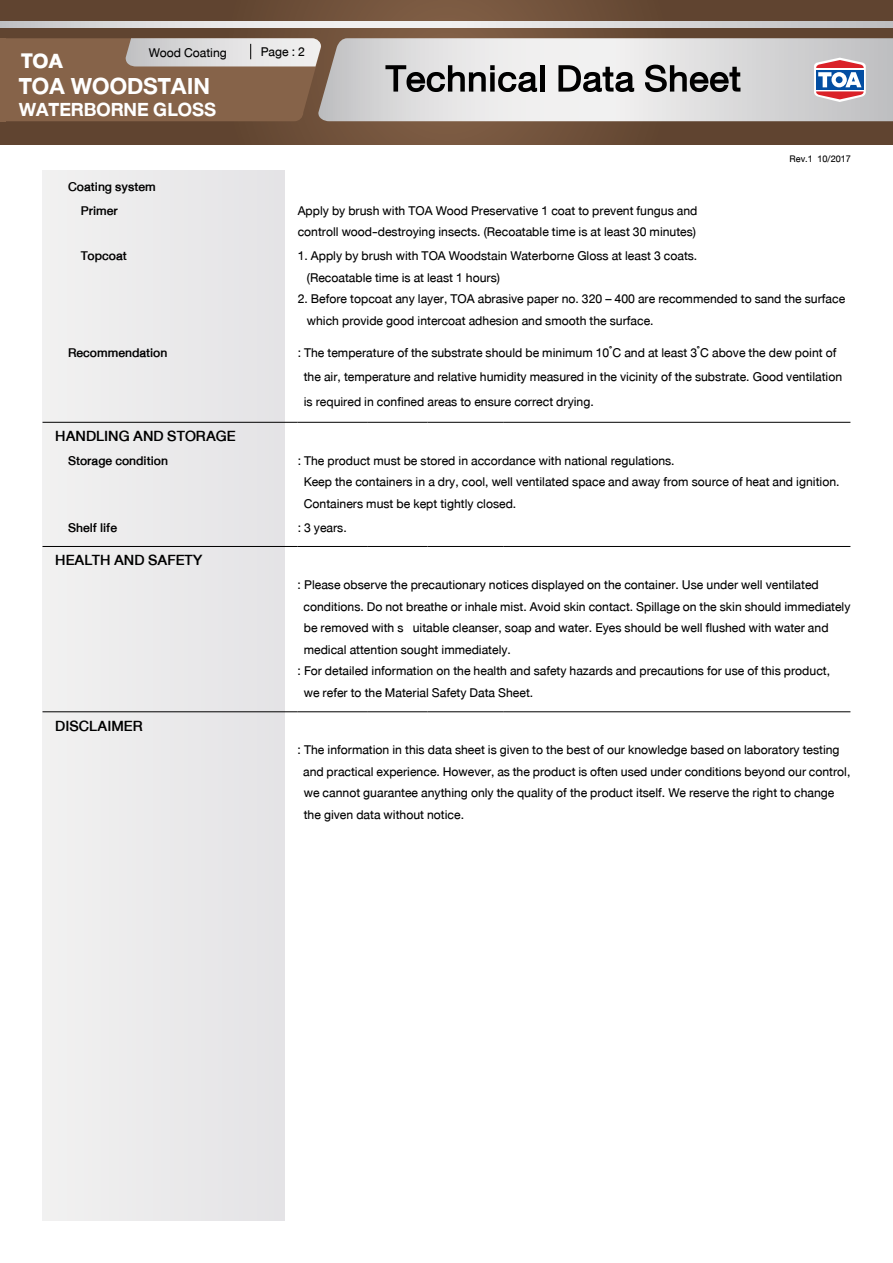
<style>
.page{position:relative;width:893px;height:1263px;background:#fff}
.page>*{position:absolute;margin:0;border:0;box-sizing:border-box;transform-origin:0 0}
.t1{font:500 54px "DB Helvethaica X";color:#000}
.t2{font:700 33px "DB Helvethaica X";color:#fff}
.t3{font:900 29.25px "DB Helvethaica X";color:#fff}
.t4{font:700 27px "DB Helvethaica X";color:#fff}
.t5{font:500 21px "DB Helvethaica X";color:#000}
.t6{font:18px/21.6px "DB Helvethaica X";color:#000}
.t7{font:500 18px/23.7px "DB Helvethaica X";color:#000}
.t8{font:13.5px "DB Helvethaica X";color:#000}
</style>
<div class="page">
<svg style="left:0;top:0;width:893px;height:144px;background:#6a4d39"></svg>
<svg style="left:322px;top:38px;width:571px;height:83px"></svg>
<svg style="left:814px;top:58px;width:52px;height:44px"></svg>
<svg style="left:0;top:22px;width:893px;height:6px"></svg>
<svg style="left:6px;top:38px;width:316px;height:83px;background:#977b67"></svg>
<div style="left:0;top:38px;width:6px;height:83px;background:#866349"></div>
<div style="left:43px;top:170px;width:241px;height:1050px;background:#eaeaeb"></div>
<hr style="left:43px;top:546px;width:255px;height:1px;background:#000">
<hr style="left:298px;top:546px;width:69px;height:1px;background:#000">
<hr style="left:367px;top:546px;width:61px;height:1px;background:#000">
<hr style="left:428px;top:546px;width:75px;height:1px;background:#000">
<hr style="left:503px;top:546px;width:347px;height:1px;background:#000">
<hr style="left:43px;top:711px;width:255px;height:1px;background:#000">
<hr style="left:298px;top:711px;width:69px;height:1px;background:#000">
<hr style="left:367px;top:711px;width:61px;height:1px;background:#000">
<hr style="left:428px;top:711px;width:75px;height:1px;background:#000">
<hr style="left:503px;top:711px;width:347px;height:1px;background:#000">
<hr style="left:43px;top:422px;width:255px;height:1px;background:#000">
<hr style="left:298px;top:422px;width:69px;height:1px;background:#000">
<hr style="left:367px;top:422px;width:61px;height:1px;background:#000">
<hr style="left:428px;top:422px;width:75px;height:1px;background:#000">
<hr style="left:503px;top:422px;width:347px;height:1px;background:#000">
<h3 class="t3" style="left:21px;top:44px;width:43px">TOA</h3>
<p class="t6" style="left:149px;top:42px;width:80px">Wood Coating</p>
<h2 class="t2" style="left:19px;top:67px;width:193px">TOA WOODSTAIN</h2>
<h3 class="t4" style="left:19px;top:94px;width:199px">WATERBORNE GLOSS</h3>
<p class="t7" style="left:81px;top:175px;width:76px;text-indent:-13px">Coating system<br>Primer</p>
<p class="t6" style="left:261px;top:41px;width:46px">Page : 2</p>
<h1 class="t1" style="left:385px;top:48px;width:358px">Technical Data Sheet</h1>
<p class="t6" style="left:298px;top:200px;width:401px">Apply by brush with TOA Wood Preservative 1 coat to prevent fungus and controll wood-destroying insects. (Recoatable time is at least 30 minutes)</p>
<p class="t8" style="left:789px;top:151px;width:63px">Rev.1 10/2017</p>
<p class="t7" style="left:81px;top:244px;width:48px">Topcoat</p>
<p class="t6" style="left:307px;top:245px;width:392px;text-indent:-9px">1. Apply by brush with TOA Woodstain Waterborne Gloss at least 3 coats. (Recoatable time is at least 1 hours)</p>
<p class="t6" style="left:307px;top:288px;width:540px;text-indent:-9px">2. Before topcoat any layer, TOA abrasive paper no. 320 – 400 are recommended to sand the surface which provide good intercoat adhesion and smooth the surface.</p>
<p class="t7" style="left:68px;top:341px;width:101px">Recommendation</p>
<p class="t6" style="left:304px;top:341px;width:540px;line-height:24.5px;text-indent:-6px">: The temperature of the substrate should be minimum 10 ํC and at least 3 ํC above the dew point of the air, temperature and relative humidity measured in the vicinity of the substrate. Good ventilation is required in confined areas to ensure correct drying.</p>
<p class="t5" style="left:55px;top:424px;width:182px">HANDLING AND STORAGE</p>
<p class="t7" style="left:68px;top:449px;width:102px">Storage condition</p>
<p class="t6" style="left:304px;top:450px;width:537px;text-indent:-6px">: The product must be stored in accordance with national regulations.<br>Keep the containers in a dry, cool, well ventilated space and away from source of heat and ignition.<br>Containers must be kept tightly closed.</p>
<p class="t7" style="left:68px;top:515px;width:51px">Shelf life</p>
<p class="t6" style="left:298px;top:516px;width:51px">: 3 years.</p>
<p class="t5" style="left:55px;top:548px;width:149px">HEALTH AND SAFETY</p>
<p class="t6" style="left:298px;top:574px;width:523px">: Please observe the precautionary notices displayed on the container. Use under well ventilated</p>
<p class="t6" style="left:304px;top:595px;width:548px">conditions. Do not breathe or inhale mist. Avoid skin contact. Spillage on the skin should immediately</p>
<p class="t6" style="left:304px;top:617px;width:526px">be removed with s uitable cleanser, soap and water. Eyes should be well flushed with water and</p>
<p class="t6" style="left:304px;top:639px;width:209px">medical attention sought immediately.</p>
<p class="t6" style="left:298px;top:660px;width:534px">: For detailed information on the health and safety hazards and precautions for use of this product,</p>
<p class="t6" style="left:304px;top:682px;width:231px">we refer to the Material Safety Data Sheet.</p>
<p class="t5" style="left:55px;top:714px;width:89px">DISCLAIMER</p>
<p class="t6" style="left:303px;top:739px;width:549px;text-indent:-6px">: The information in this data sheet is given to the best of our knowledge based on laboratory testing and practical experience. However, as the product is often used under conditions beyond our control, we cannot guarantee anything only the quality of the product itself. We reserve the right to change the given data without notice.</p>
</div>
